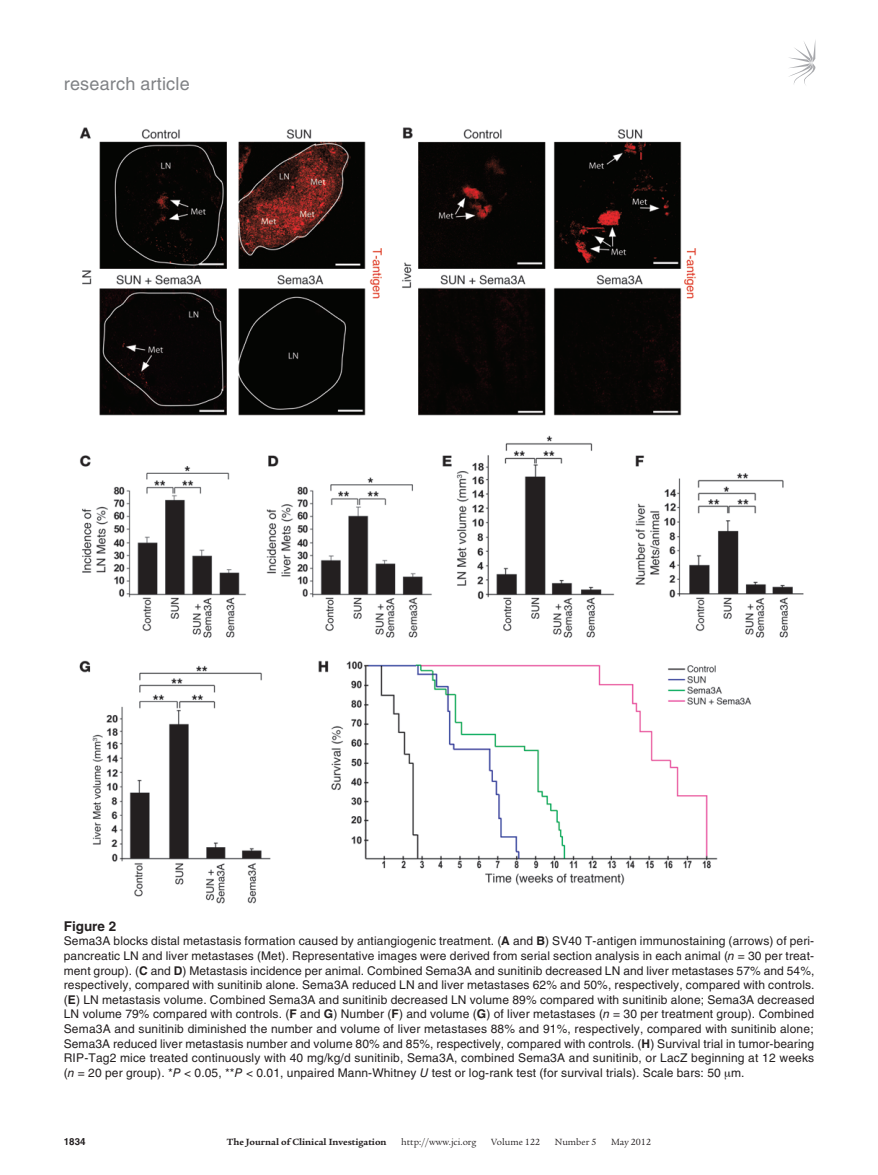
<style>
.page{position:relative;width:878px;height:1175px;background:#fff}
.page>*{position:absolute;margin:0;border:0;box-sizing:border-box;transform-origin:0 0}
.t1{font:18px "Helvetica LT Std";letter-spacing:.01em;color:#808285}
.t2{font:700 13.5px "Helvetica LT Std";color:#231f20}
.t3{font:12px/14.5px "Helvetica LT Std";letter-spacing:.01em;color:#231f20;text-align:justify}
.t4{font:9.75px "Legacy Serif Std";color:#231f20}
.t5{font:700 9.75px "Legacy Serif Std";color:#231f20}
.t6{font:700 9.75px "Helvetica LT Std";color:#231f20}
.s1{font-weight:700}
.s2{font-style:italic}
</style>
<div class="page">
<svg style="left:789px;top:42px;width:26px;height:43px"></svg>
<img style="left:79px;top:127px;width:725px;height:777px">
<h1 class="t1" style="left:64px;top:73px;width:127px">research article</h1>
<p class="t2" style="left:64px;top:917px;width:54px">Figure 2</p>
<p class="t3" style="left:64px;top:933px;width:752px">Sema3A blocks distal metastasis formation caused by antiangiogenic treatment. (<span class="s1">A</span> and <span class="s1">B</span>) SV40 T-antigen immunostaining (arrows) of peri&shy;pancreatic LN and liver metastases (Met). Representative images were derived from serial section analysis in each animal (<span class="s2">n</span> = 30 per treat&shy;ment group). (<span class="s1">C</span> and <span class="s1">D</span>) Metastasis incidence per animal. Combined Sema3A and sunitinib decreased LN and liver metastases 57% and 54%, respectively, compared with sunitinib alone. Sema3A reduced LN and liver metastases 62% and 50%, respectively, compared with controls. (<span class="s1">E</span>) LN metastasis volume. Combined Sema3A and sunitinib decreased LN volume 89% compared with sunitinib alone; Sema3A decreased LN volume 79% compared with controls. (<span class="s1">F</span> and <span class="s1">G</span>) Number (<span class="s1">F</span>) and volume (<span class="s1">G</span>) of liver metastases (<span class="s2">n</span> = 30 per treatment group). Combined Sema3A and sunitinib diminished the number and volume of liver metastases 88% and 91%, respectively, compared with sunitinib alone; Sema3A reduced liver metastasis number and volume 80% and 85%, respectively, compared with controls. (<span class="s1">H</span>) Survival trial in tumor-bearing RIP-Tag2 mice treated continuously with 40 mg/kg/d sunitinib, Sema3A, combined Sema3A and sunitinib, or LacZ beginning at 12 weeks (<span class="s2">n</span> = 20 per group). *<span class="s2">P</span> &lt; 0.05, **<span class="s2">P</span> &lt; 0.01, unpaired Mann-Whitney <span class="s2">U</span> test or log-rank test (for survival trials). Scale bars: 50 m.</p>
<p class="t6" style="left:64px;top:1135px;width:23px">1834</p>
<p class="t5" style="left:227px;top:1135px;width:161px">The Journal of Clinical Investigation</p>
<p class="t4" style="left:401px;top:1136px;width:77px">http://www.jci.org</p>
<p class="t4" style="left:491px;top:1136px;width:50px">Volume 122</p>
<p class="t4" style="left:555px;top:1136px;width:43px">Number 5</p>
<p class="t4" style="left:611px;top:1136px;width:41px">May 2012</p>
</div>
